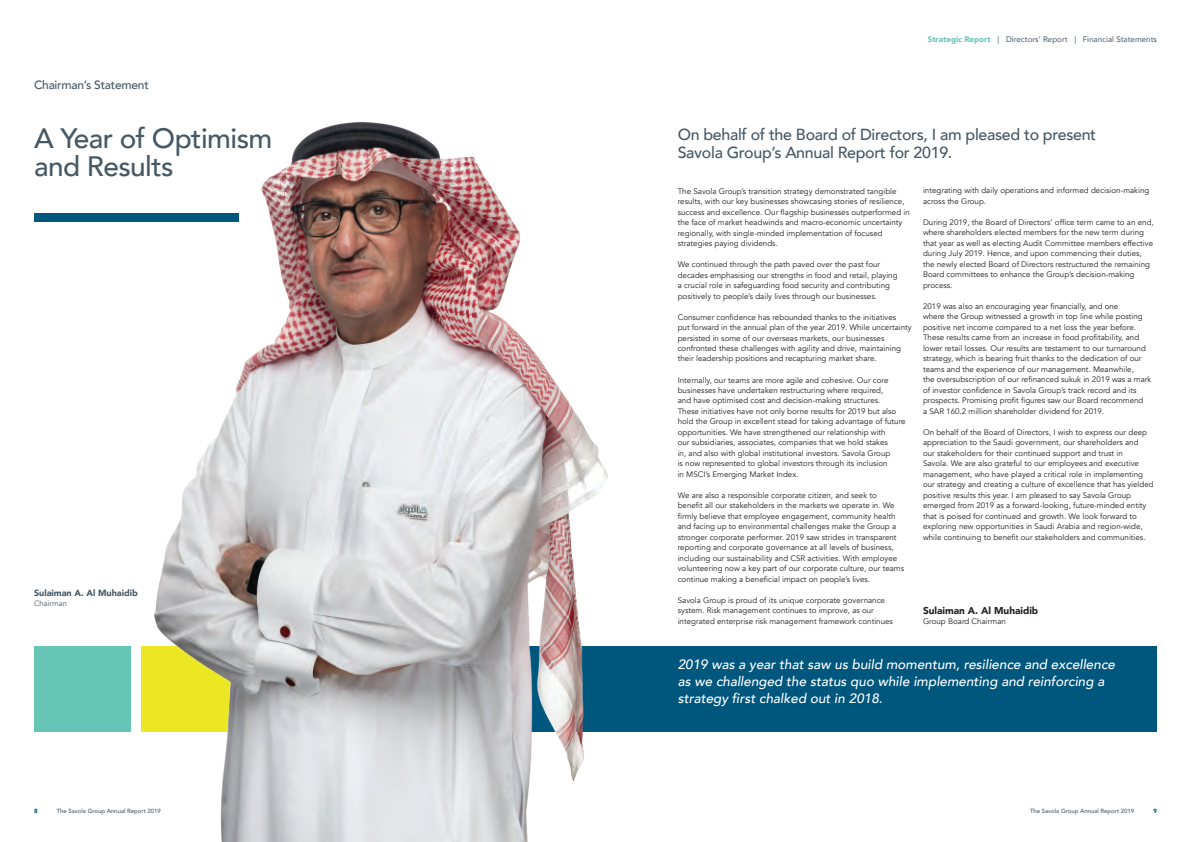
<style>
.page{position:relative;width:1191px;height:842px;background:#fff}
.page>*{position:absolute;margin:0;border:0;box-sizing:border-box;transform-origin:0 0}
.t1{font:500 28px/28px "Avenir";letter-spacing:-.02em;color:#475865}
.t2{font:500 16px/18px "Avenir";letter-spacing:-.02em;color:#475865}
.t3{font:italic 500 13.5px/17px "Avenir";color:#fff}
.t4{font:500 12px "Avenir";letter-spacing:-.02em;color:#475865}
.t5{font:900 10px "Avenir";color:#231f20}
.t6{font:900 9px "Avenir";color:#475865}
.t7{font:8px/10.5px "Avenir";color:#231f20}
.t8{font:8px "Avenir";color:#475865}
.t9{font:7.7px "Avenir";color:#475865}
.t10{font:500 6px "Avenir";color:#475865}
.t11{font:900 6px "Avenir";color:#00577d}
.s1{font-weight:900;color:#66c5b4}
</style>
<div class="page">
<div style="left:34px;top:646px;width:96px;height:85px;background:#66c5b4"></div>
<div style="left:417px;top:646px;width:740px;height:85px;background:#00577d"></div>
<div style="left:34px;top:213px;width:204px;height:8px;background:#00577d"></div>
<img style="left:78px;top:122px;width:545px;height:720px">
<h3 class="t4" style="left:34px;top:74px;width:116px">Chairman’s Statement</h3>
<p class="t8" style="left:927px;top:33px;width:231px"><span class="s1">Strategic Report</span> | Directors’ Report | Financial Statements</p>
<h1 class="t1" style="left:34px;top:123px;width:240px">A Year of Optimism and Results</h1>
<h2 class="t2" style="left:677px;top:125px;width:420px">On behalf of the Board of Directors, I am pleased to present<br>Savola Group’s Annual Report for 2019.</h2>
<p class="t6" style="left:34px;top:585px;width:105px">Sulaiman A. Al Muhaidib</p>
<p class="t9" style="left:34px;top:599px;width:35px">Chairman</p>
<p class="t7" style="left:677px;top:186px;width:234px">The Savola Group’s transition strategy demonstrated tangible results, with our key businesses showcasing stories of resilience, success and excellence. Our flagship businesses outperformed in the face of market headwinds and macro-economic uncertainty regionally, with single-minded implementation of focused strategies paying dividends.</p>
<p class="t7" style="left:677px;top:259px;width:221px">We continued through the path paved over the past four decades emphasising our strengths in food and retail, playing a crucial role in safeguarding food security and contributing positively to people’s daily lives through our businesses.</p>
<p class="t7" style="left:677px;top:312px;width:235px">Consumer confidence has rebounded thanks to the initiatives<br>put forward in the annual plan of the year 2019. While uncertainty persisted in some of our overseas markets, our businesses confronted these challenges with agility and drive, maintaining their leadership positions and recapturing market share.</p>
<p class="t7" style="left:677px;top:375px;width:229px">Internally, our teams are more agile and cohesive. Our core businesses have undertaken restructuring where required,<br>and have optimised cost and decision-making structures.<br>These initiatives have not only borne results for 2019 but also hold the Group in excellent stead for taking advantage of future opportunities. We have strengthened our relationship with<br>our subsidiaries, associates, companies that we hold stakes<br>in, and also with global institutional investors. Savola Group<br>is now represented to global investors through its inclusion<br>in MSCI’s Emerging Market Index.</p>
<p class="t7" style="left:677px;top:490px;width:228px">We are also a responsible corporate citizen, and seek to<br>benefit all our stakeholders in the markets we operate in. We firmly believe that employee engagement, community health and facing up to environmental challenges make the Group a stronger corporate performer. 2019 saw strides in transparent reporting and corporate governance at all levels of business, including our sustainability and CSR activities. With employee volunteering now a key part of our corporate culture, our teams continue making a beneficial impact on people’s lives.</p>
<p class="t7" style="left:677px;top:595px;width:217px">Savola Group is proud of its unique corporate governance system. Risk management continues to improve, as our integrated enterprise risk management framework continues</p>
<p class="t7" style="left:923px;top:186px;width:228px">integrating with daily operations and informed decision-making across the Group.</p>
<p class="t7" style="left:923px;top:217px;width:232px">During 2019, the Board of Directors’ office term came to an end, where shareholders elected members for the new term during that year as well as electing Audit Committee members effective during July 2019. Hence, and upon commencing their duties, the newly elected Board of Directors restructured the remaining Board committees to enhance the Group’s decision-making process.</p>
<p class="t7" style="left:923px;top:301px;width:230px">2019 was also an encouraging year financially, and one<br>where the Group witnessed a growth in top line while posting positive net income compared to a net loss the year before.<br>These results came from an increase in food profitability, and lower retail losses. Our results are testament to our turnaround strategy, which is bearing fruit thanks to the dedication of our teams and the experience of our management. Meanwhile,<br>the oversubscription of our refinanced sukuk in 2019 was a mark of investor confidence in Savola Group’s track record and its prospects. Promising profit figures saw our Board recommend<br>a SAR 160.2 million shareholder dividend for 2019.</p>
<p class="t7" style="left:923px;top:427px;width:232px">On behalf of the Board of Directors, I wish to express our deep appreciation to the Saudi government, our shareholders and<br>our stakeholders for their continued support and trust in<br>Savola. We are also grateful to our employees and executive management, who have played a critical role in implementing our strategy and creating a culture of excellence that has yielded positive results this year. I am pleased to say Savola Group emerged from 2019 as a forward-looking, future-minded entity that is poised for continued and growth. We look forward to exploring new opportunities in Saudi Arabia and region-wide, while continuing to benefit our stakeholders and communities.</p>
<p class="t5" style="left:923px;top:601px;width:117px">Sulaiman A. Al Muhaidib</p>
<p class="t7" style="left:923px;top:616px;width:84px">Group Board Chairman</p>
<h3 class="t3" style="left:677px;top:656px;width:439px">2019 was a year that saw us build momentum, resilience and excellence as we challenged the status quo while implementing and reinforcing a strategy first chalked out in 2018.</h3>
<p class="t11" style="left:34px;top:805px;width:5px">8</p>
<p class="t10" style="left:57px;top:805px;width:106px">The Savola Group Annual Report 2019</p>
<p class="t10" style="left:1030px;top:805px;width:106px">The Savola Group Annual Report 2019</p>
<p class="t11" style="left:1153px;top:805px;width:5px">9</p>
</div>
